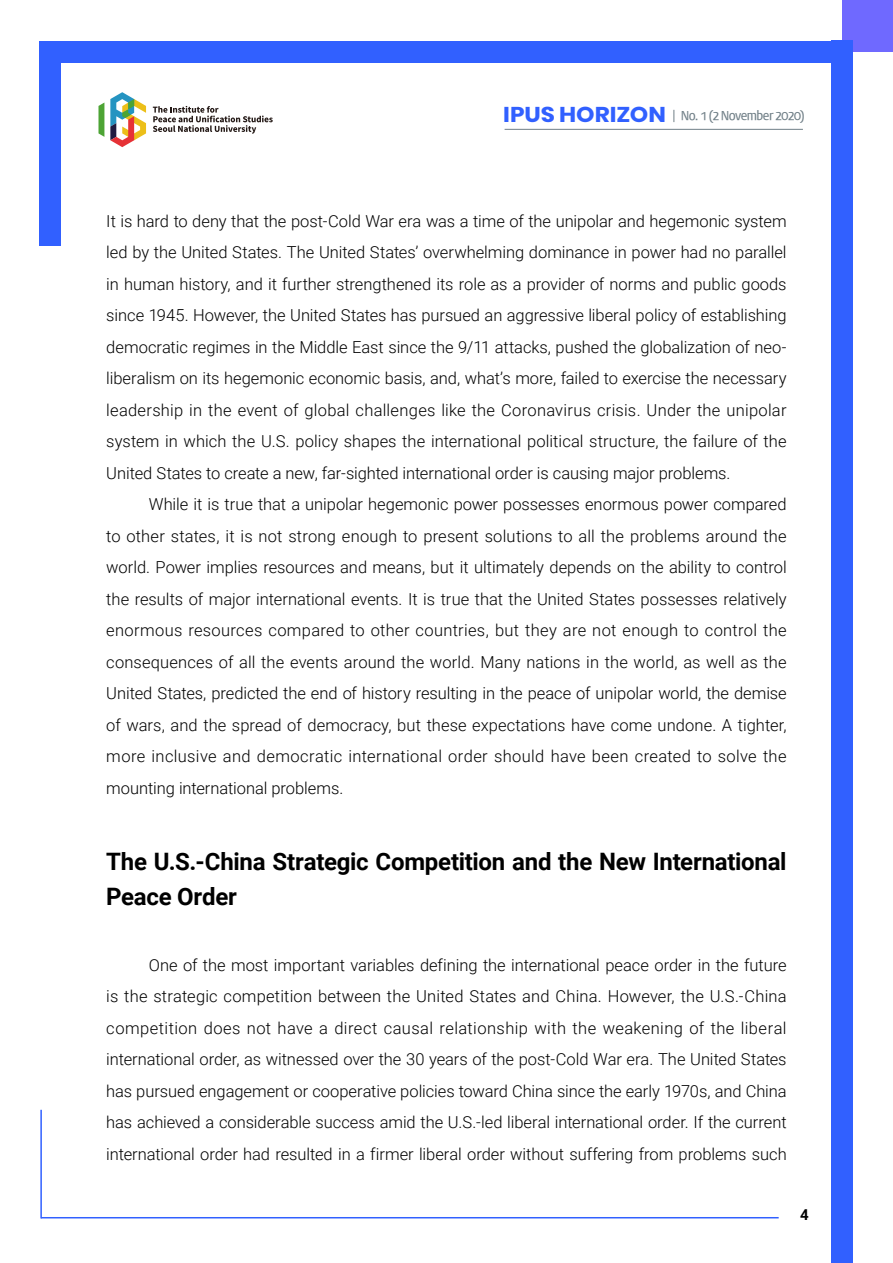
<style>
.page{position:relative;width:893px;height:1263px;background:#fff}
.page>*{position:absolute;margin:0;border:0;box-sizing:border-box;transform-origin:0 0}
.t1{font:700 24px/34.5px "Roboto";letter-spacing:-.01em;color:#000}
.t2{font:300 16.5px/31.5px "Roboto";color:#000;text-align:justify}
.t3{font:700 15px "Roboto";color:#000}
.t4{font:12px "Daum Regular";letter-spacing:-.06em;color:#707f87;scale:.9 1}
.s1{font-family:"Poppins";font-weight:700;font-size:21.45px;color:#3160ff}
</style>
<div class="page">
<hr style="left:41px;top:1217px;width:738px;height:1px;background:#3160ff">
<div style="left:842px;top:0;width:51px;height:52px;background:#6f69ff"></div>
<svg style="left:153px;top:106px;width:120px;height:28px"></svg>
<svg style="left:98px;top:103px;width:6px;height:34px"></svg>
<svg style="left:110px;top:92px;width:36px;height:55px"></svg>
<div style="left:40px;top:41px;width:813px;height:21px;background:#3160ff"></div>
<div style="left:831px;top:41px;width:22px;height:1222px;background:#3160ff"></div>
<div style="left:40px;top:41px;width:21px;height:205px;background:#3160ff"></div>
<hr style="left:40px;top:1110px;width:2px;height:108px;background:#3160ff">
<hr style="left:505px;top:129px;width:298px;height:1px;background:#707f87">
<svg style="left:674px;top:110px;width:1px;height:12px"></svg>
<p class="t4" style="left:503px;top:109px;width:336px"><span class="s1">IPUS HORIZON</span> No. 1 (2 November 2020)</p>
<p class="t2" style="left:106px;top:204px;width:682px">It is hard to deny that the post-Cold War era was a time of the unipolar and hegemonic system led by the United States. The United States’ overwhelming dominance in power had no parallel in human history, and it further strengthened its role as a provider of norms and public goods since 1945. However, the United States has pursued an aggressive liberal policy of establishing democratic regimes in the Middle East since the 9/11 attacks, pushed the globalization of neo&shy;liberalism on its hegemonic economic basis, and, what’s more, failed to exercise the necessary leadership in the event of global challenges like the Coronavirus crisis. Under the unipolar system in which the U.S. policy shapes the international political structure, the failure of the United States to create a new, far-sighted international order is causing major problems.</p>
<p class="t2" style="left:106px;top:488px;width:682px;text-indent:43px">While it is true that a unipolar hegemonic power possesses enormous power compared to other states, it is not strong enough to present solutions to all the problems around the world. Power implies resources and means, but it ultimately depends on the ability to control the results of major international events. It is true that the United States possesses relatively enormous resources compared to other countries, but they are not enough to control the consequences of all the events around the world. Many nations in the world, as well as the United States, predicted the end of history resulting in the peace of unipolar world, the demise of wars, and the spread of democracy, but these expectations have come undone. A tighter, more inclusive and democratic international order should have been created to solve the mounting international problems.</p>
<h1 class="t1" style="left:106px;top:843px;width:682px">The U.S.-China Strategic Competition and the New International<br>Peace Order</h1>
<p class="t2" style="left:106px;top:949px;width:682px;text-indent:43px">One of the most important variables defining the international peace order in the future is the strategic competition between the United States and China. However, the U.S.-China competition does not have a direct causal relationship with the weakening of the liberal international order, as witnessed over the 30 years of the post-Cold War era. The United States has pursued engagement or cooperative policies toward China since the early 1970s, and China has achieved a considerable success amid the U.S.-led liberal international order. If the current international order had resulted in a firmer liberal order without suffering from problems such</p>
<p class="t3" style="left:800px;top:1204px;width:10px">4</p>
</div>
